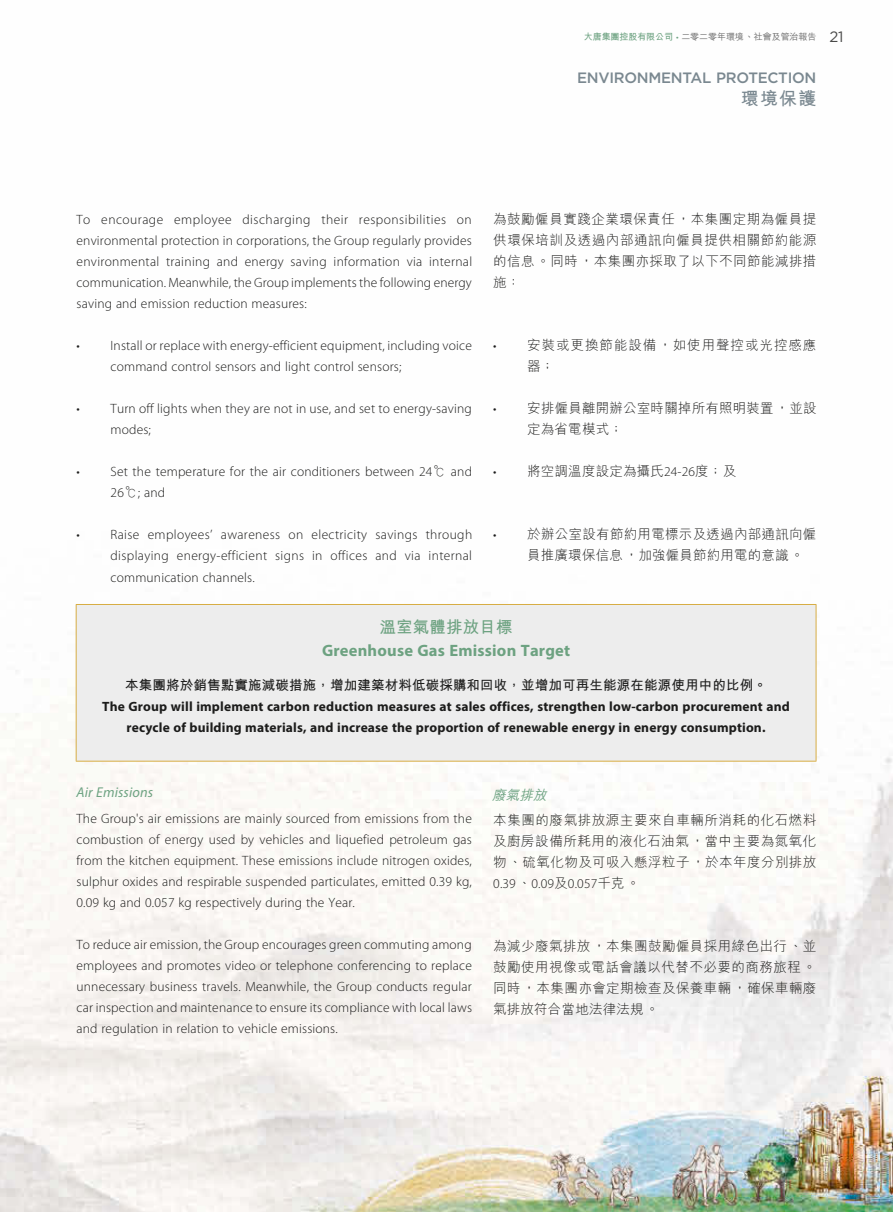
<style>
.page{position:relative;width:893px;height:1212px;background:#fff}
.page>*{position:absolute;margin:0;border:0;box-sizing:border-box;transform-origin:0 0}
.t1{font:700 18px "M Hei HK";color:#7a8890}
.t2{font:700 16.5px "Myriad Pro";letter-spacing:.01em;color:#6da281}
.t3{font:700 16.5px "M Hei HK";letter-spacing:.01em;color:#6da281}
.t4{font:500 15px "Gotham";letter-spacing:-.02em;color:#7a8890}
.t5{font:italic 14.25px "Myriad Pro";letter-spacing:.01em;color:#6da281}
.t6{font:300 13.5px/21px "Myriad Pro";letter-spacing:.015em;color:#1c1c1b;text-align:justify}
.t7{font:300 13.5px/21px "M Hei HK";letter-spacing:.035em;color:#1c1c1b;text-align:justify}
.t8{font:700 13.5px/21px "Myriad Pro";letter-spacing:.01em;color:#1c1c1b;text-align:center}
.t9{font:300 13.5px/21px "M Hei HK";letter-spacing:.015em;color:#1c1c1b}
.t10{font:700 13.5px "M Hei HK";letter-spacing:.01em;color:#1c1c1b}
.t11{font:300 13.5px/21px "M Hei HK";letter-spacing:.07em;color:#1c1c1b}
.t12{font:italic 500 13.5px "M Hei HK";color:#6da281}
.t13{font:500 9px "M Hei HK";letter-spacing:-.01em;color:#6f6f6f}
.s1{font-weight:700;color:#6da281}
.s2{font-family:"Myriad Pro";font-weight:400;color:#6da281}
.s3{font-family:"Gotham";font-weight:400;font-size:15px;color:#4a4a49}
.s4{font-family:"M Hei HK"}
.s5{font-family:"Myriad Pro"}
</style>
<div class="page">
<img style="left:0;top:604px;width:893px;height:608px">
<div style="left:76px;top:604px;width:740px;height:157px;background:#ededed"></div>
<hr style="left:76px;top:604px;width:740px;height:1px;background:#d7ad44">
<hr style="left:76px;top:605px;width:1px;height:156px;background:#d7ad44">
<hr style="left:816px;top:605px;width:1px;height:156px;background:#d7ad44">
<hr style="left:76px;top:761px;width:740px;height:1px;background:#d7ad44">
<p class="t13" style="left:584px;top:30px;width:261px"><span class="s1">大唐集團控股有限公司</span> <span class="s2">•</span> 二零二零年環境、社會及管治報告 <span class="s3">21</span></p>
<p class="t4" style="left:577px;top:68px;width:241px">ENVIRONMENTAL PROTECTION</p>
<h1 class="t1" style="left:741px;top:86px;width:77px">環境保護</h1>
<p class="t6" style="left:77px;top:210px;width:397px">To encourage employee discharging their responsibilities on environmental protection in corporations, the Group regularly provides environmental training and energy saving information via internal communication. Meanwhile, the Group implements the following energy saving and emission reduction measures:</p>
<p class="t6" style="left:111px;top:336px;width:363px;text-indent:-34px">• Install or replace with energy-efficient equipment, including voice command control sensors and light control sensors;</p>
<p class="t6" style="left:111px;top:399px;width:363px;text-indent:-34px">• Turn off lights when they are not in use, and set to energy-saving modes;</p>
<p class="t6" style="left:111px;top:462px;width:363px;text-indent:-34px">• Set the temperature for the air conditioners between 24<span class="s4">℃</span> and<br>26<span class="s4">℃</span>; and</p>
<p class="t6" style="left:111px;top:525px;width:363px;text-indent:-34px">• Raise employees’ awareness on electricity savings through displaying energy-efficient signs in offices and via internal communication channels.</p>
<p class="t7" style="left:493px;top:208px;width:325px">為鼓勵僱員實踐企業環保責任，本集團定期為僱員提供環保培訓及透過內部通訊向僱員提供相關節約能源的信息。同時，本集團亦採取了以下不同節能減排措施：</p>
<p class="t11" style="left:527px;top:334px;width:291px;text-indent:-34px"><span class="s5">•</span> 安裝或更換節能設備，如使用聲控或光控感應器；</p>
<p class="t9" style="left:527px;top:397px;width:291px;text-indent:-34px"><span class="s5">•</span> 安排僱員離開辦公室時關掉所有照明裝置，並設定為省電模式；</p>
<p class="t9" style="left:493px;top:460px;width:244px"><span class="s5">•</span> 將空調溫度設定為攝氏<span class="s5">24-26</span>度；及</p>
<p class="t7" style="left:527px;top:523px;width:291px;text-indent:-34px"><span class="s5">•</span> 於辦公室設有節約用電標示及透過內部通訊向僱員推廣環保信息，加強僱員節約用電的意識。</p>
<p class="t3" style="left:379px;top:615px;width:135px">溫室氣體排放目標</p>
<p class="t2" style="left:322px;top:639px;width:250px">Greenhouse Gas Emission Target</p>
<p class="t10" style="left:125px;top:675px;width:643px">本集團將於銷售點實施減碳措施，增加建築材料低碳採購和回收，並增加可再生能源在能源使用中的比例。</p>
<p class="t8" style="left:102px;top:695px;width:689px">The Group will implement carbon reduction measures at sales offices, strengthen low-carbon procurement and recycle of building materials, and increase the proportion of renewable energy in energy consumption.</p>
<p class="t5" style="left:77px;top:785px;width:78px">Air Emissions</p>
<p class="t6" style="left:77px;top:808px;width:397px">The Group's air emissions are mainly sourced from emissions from the combustion of energy used by vehicles and liquefied petroleum gas from the kitchen equipment. These emissions include nitrogen oxides, sulphur oxides and respirable suspended particulates, emitted 0.39 kg, 0.09 kg and 0.057 kg respectively during the Year.</p>
<p class="t6" style="left:77px;top:934px;width:397px">To reduce air emission, the Group encourages green commuting among employees and promotes video or telephone conferencing to replace unnecessary business travels. Meanwhile, the Group conducts regular car inspection and maintenance to ensure its compliance with local laws and regulation in relation to vehicle emissions.</p>
<p class="t12" style="left:492px;top:785px;width:60px">廢氣排放</p>
<p class="t7" style="left:493px;top:809px;width:325px">本集團的廢氣排放源主要來自車輛所消耗的化石燃料及廚房設備所耗用的液化石油氣，當中主要為氮氧化物、硫氧化物及可吸入懸浮粒子，於本年度分別排放</p>
<p class="t6" style="left:493px;top:874px;width:148px">0.39<span class="s4">、</span>0.09<span class="s4">及</span>0.057<span class="s4">千克。</span></p>
<p class="t7" style="left:493px;top:935px;width:325px">為減少廢氣排放，本集團鼓勵僱員採用綠色出行、並鼓勵使用視像或電話會議以代替不必要的商務旅程。同時，本集團亦會定期檢查及保養車輛，確保車輛廢氣排放符合當地法律法規。</p>
</div>
